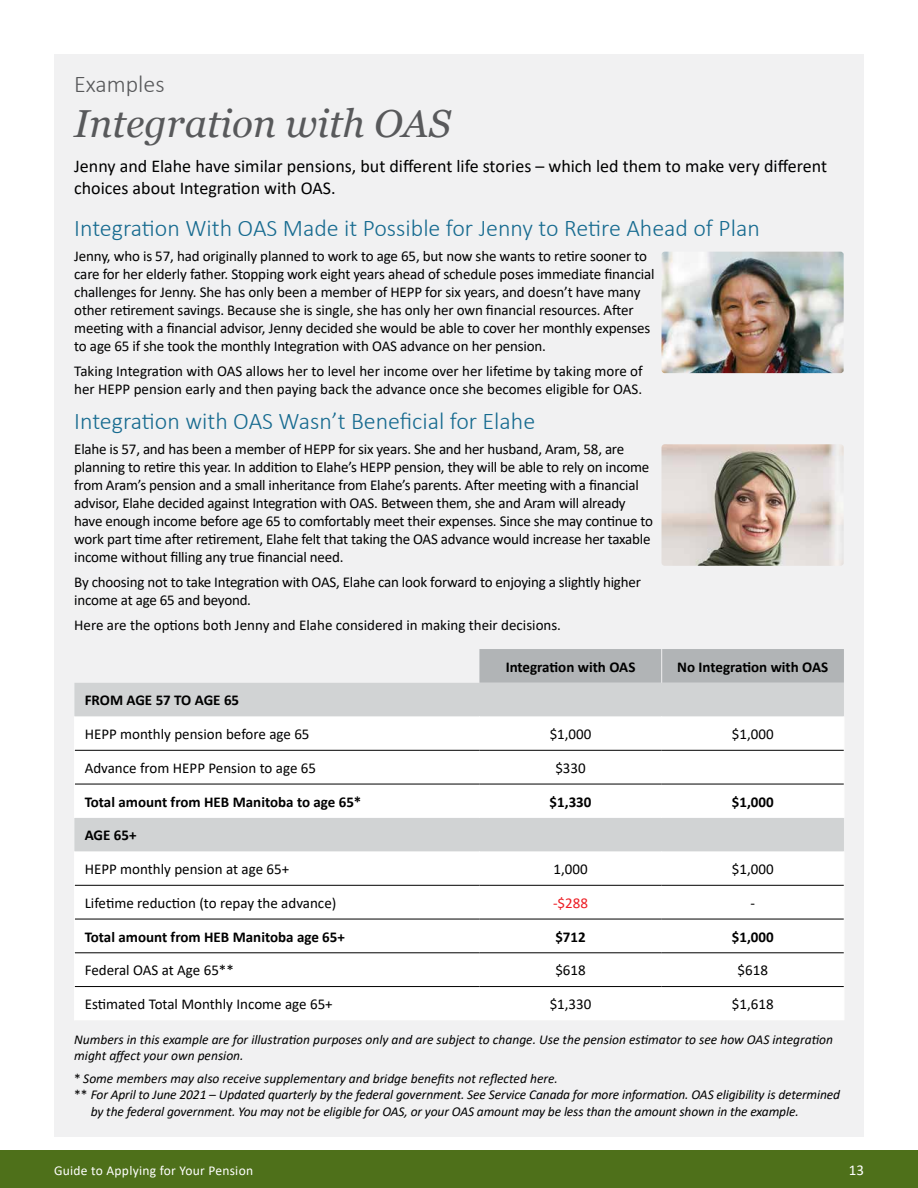
<style>
.page{position:relative;width:918px;height:1188px;background:#fff}
.page>*{position:absolute;margin:0;border:0;box-sizing:border-box;transform-origin:0 0}
.example_-_large_heading{font:italic 39px "Georgia";color:#58595b}
.example_-_small_heading{font:300 24px "Calibri";color:#176b90}
.example_-_small_heading-2{font:300 24px "Calibri";color:#58595b}
.copy{font:18px/21.6px "Calibri";color:#000}
.copy_10_pt{font:15px/18px "Calibri";letter-spacing:-.015em;color:#000}
.table_headers_-_left{font:15px "Calibri";color:#000}
.table_headers_-_left-2{font:700 15px "Calibri";color:#000}
.table_copy_-_centred{font:15px "Calibri";color:#000}
.table_headers{font:700 15px "Calibri";color:#000}
.table_copy_-_centred-2{font:700 15px "Calibri";color:#000}
.table_copy_-_centred-3{font:15px "Calibri";color:#ed1d24}
.t1{font:15px "Calibri";color:#fff}
.footnote_2{font:italic 13.5px/16.2px "Calibri";letter-spacing:-.01em;color:#000}
.footnotes{font:italic 13.5px/16.2px "Calibri";color:#000}
.footnote_1{font:italic 13.5px "Calibri";color:#000}
.t2{font:13.5px "Calibri";letter-spacing:.02em;color:#fff}
.s1{font-style:normal}
</style>
<div class="page">
<div style="left:0;top:1150px;width:918px;height:38px;background:#4e701a"></div>
<div style="left:54px;top:54px;width:810px;height:1082px;background:#f1f1f2"></div>
<div style="left:479px;top:649px;width:365px;height:34px;background:#b1b4b6"></div>
<div style="left:74px;top:683px;width:770px;height:33px;background:#d1d3d4"></div>
<svg style="left:74px;top:717px;width:770px;height:303px;fill:#fff"></svg>
<hr style="left:479px;top:885px;width:1px;height:34px;background:#fff">
<hr style="left:661px;top:885px;width:1px;height:34px;background:#fff">
<hr style="left:479px;top:919px;width:1px;height:34px;background:#fff">
<hr style="left:661px;top:919px;width:1px;height:34px;background:#fff">
<hr style="left:479px;top:953px;width:1px;height:33px;background:#fff">
<hr style="left:661px;top:953px;width:1px;height:33px;background:#fff">
<hr style="left:479px;top:717px;width:1px;height:33px;background:#fff">
<hr style="left:661px;top:717px;width:1px;height:33px;background:#fff">
<hr style="left:844px;top:717px;width:1px;height:33px;background:#fff">
<hr style="left:479px;top:750px;width:1px;height:34px;background:#fff">
<hr style="left:661px;top:750px;width:1px;height:34px;background:#fff">
<hr style="left:844px;top:750px;width:1px;height:34px;background:#fff">
<hr style="left:479px;top:784px;width:1px;height:34px;background:#fff">
<hr style="left:661px;top:784px;width:1px;height:34px;background:#fff">
<hr style="left:844px;top:784px;width:1px;height:34px;background:#fff">
<hr style="left:479px;top:852px;width:1px;height:33px;background:#fff">
<hr style="left:661px;top:852px;width:1px;height:33px;background:#fff">
<hr style="left:844px;top:852px;width:1px;height:33px;background:#fff">
<hr style="left:844px;top:885px;width:1px;height:34px;background:#fff">
<hr style="left:844px;top:919px;width:1px;height:34px;background:#fff">
<hr style="left:844px;top:953px;width:1px;height:34px;background:#fff">
<hr style="left:479px;top:987px;width:1px;height:33px;background:#fff">
<hr style="left:661px;top:987px;width:1px;height:33px;background:#fff">
<hr style="left:844px;top:987px;width:1px;height:33px;background:#fff">
<hr style="left:75px;top:885px;width:404px;height:1px;background:#000">
<hr style="left:479px;top:885px;width:183px;height:1px;background:#000">
<hr style="left:662px;top:885px;width:182px;height:1px;background:#000">
<hr style="left:75px;top:919px;width:404px;height:1px;background:#000">
<hr style="left:479px;top:919px;width:183px;height:1px;background:#000">
<hr style="left:662px;top:919px;width:182px;height:1px;background:#000">
<hr style="left:75px;top:953px;width:404px;height:1px;background:#000">
<hr style="left:479px;top:953px;width:183px;height:1px;background:#000">
<hr style="left:662px;top:953px;width:182px;height:1px;background:#000">
<hr style="left:75px;top:986px;width:404px;height:1px;background:#000">
<hr style="left:479px;top:986px;width:183px;height:1px;background:#000">
<hr style="left:662px;top:986px;width:182px;height:1px;background:#000">
<hr style="left:75px;top:750px;width:404px;height:1px;background:#000">
<hr style="left:479px;top:750px;width:183px;height:1px;background:#000">
<hr style="left:662px;top:750px;width:182px;height:1px;background:#000">
<hr style="left:75px;top:784px;width:404px;height:1px;background:#000">
<hr style="left:479px;top:784px;width:183px;height:1px;background:#000">
<hr style="left:662px;top:784px;width:182px;height:1px;background:#000">
<hr style="left:661px;top:649px;width:1px;height:34px;background:#f1f1f2">
<hr style="left:74px;top:717px;width:1px;height:33px;background:#fff">
<hr style="left:74px;top:750px;width:1px;height:34px;background:#fff">
<hr style="left:74px;top:784px;width:1px;height:34px;background:#fff">
<hr style="left:74px;top:852px;width:1px;height:33px;background:#fff">
<hr style="left:74px;top:885px;width:1px;height:34px;background:#fff">
<hr style="left:74px;top:919px;width:1px;height:34px;background:#fff">
<hr style="left:74px;top:953px;width:1px;height:34px;background:#fff">
<hr style="left:74px;top:987px;width:1px;height:33px;background:#fff">
<img style="left:662px;top:252px;width:182px;height:121px">
<img style="left:662px;top:444px;width:182px;height:122px">
<p class="example_-_small_heading-2" style="left:74px;top:69px;width:92px">Examples</p>
<p class="example_-_large_heading" style="left:74px;top:99px;width:378px">Integration with OAS</p>
<p class="copy" style="left:74px;top:155px;width:754px">Jenny and Elahe have similar pensions, but different life stories – which led them to make very different choices about Integration with OAS.</p>
<p class="example_-_small_heading" style="left:74px;top:213px;width:687px">Integration With OAS Made it Possible for Jenny to Retire Ahead of Plan</p>
<p class="copy_10_pt" style="left:74px;top:247px;width:582px">Jenny, who is 57, had originally planned to work to age 65, but now she wants to retire sooner to care for her elderly father. Stopping work eight years ahead of schedule poses immediate financial challenges for Jenny. She has only been a member of HEPP for six years, and doesn’t have many other retirement savings. Because she is single, she has only her own financial resources. After meeting with a financial advisor, Jenny decided she would be able to cover her monthly expenses to age 65 if she took the monthly Integration with OAS advance on her pension.</p>
<p class="copy_10_pt" style="left:74px;top:361px;width:570px">Taking Integration with OAS allows her to level her income over her lifetime by taking more of her HEPP pension early and then paying back the advance once she becomes eligible for OAS.</p>
<p class="example_-_small_heading" style="left:74px;top:406px;width:462px">Integration with OAS Wasn’t Beneficial for Elahe</p>
<p class="copy_10_pt" style="left:74px;top:440px;width:580px">Elahe is 57, and has been a member of HEPP for six years. She and her husband, Aram, 58, are planning to retire this year. In addition to Elahe’s HEPP pension, they will be able to rely on income from Aram’s pension and a small inheritance from Elahe’s parents. After meeting with a financial advisor, Elahe decided against Integration with OAS. Between them, she and Aram will already have enough income before age 65 to comfortably meet their expenses. Since she may continue to work part time after retirement, Elahe felt that taking the OAS advance would increase her taxable income without filling any true financial need.</p>
<p class="copy_10_pt" style="left:74px;top:572px;width:568px">By choosing not to take Integration with OAS, Elahe can look forward to enjoying a slightly higher income at age 65 and beyond.</p>
<p class="copy_10_pt" style="left:74px;top:615px;width:488px">Here are the options both Jenny and Elahe considered in making their decisions.</p>
<p class="table_headers" style="left:506px;top:656px;width:131px">Integration with OAS</p>
<p class="table_headers" style="left:677px;top:656px;width:153px">No Integration with OAS</p>
<p class="table_headers_-_left-2" style="left:85px;top:690px;width:156px">FROM AGE 57 TO AGE 65</p>
<p class="table_headers_-_left" style="left:85px;top:724px;width:226px">HEPP monthly pension before age 65</p>
<p class="table_copy_-_centred" style="left:550px;top:724px;width:43px">$1,000</p>
<p class="table_copy_-_centred" style="left:732px;top:724px;width:43px">$1,000</p>
<p class="table_headers_-_left" style="left:85px;top:757px;width:233px">Advance from HEPP Pension to age 65</p>
<p class="table_copy_-_centred" style="left:555px;top:757px;width:32px">$330</p>
<p class="table_headers_-_left-2" style="left:85px;top:791px;width:278px">Total amount from HEB Manitoba to age 65*</p>
<p class="table_copy_-_centred-2" style="left:550px;top:791px;width:43px">$1,330</p>
<p class="table_copy_-_centred-2" style="left:732px;top:791px;width:43px">$1,000</p>
<p class="table_headers_-_left-2" style="left:85px;top:825px;width:53px">AGE 65+</p>
<p class="table_headers_-_left" style="left:85px;top:859px;width:206px">HEPP monthly pension at age 65+</p>
<p class="table_copy_-_centred" style="left:553px;top:859px;width:36px">1,000</p>
<p class="table_copy_-_centred" style="left:732px;top:859px;width:43px">$1,000</p>
<p class="table_headers_-_left" style="left:85px;top:892px;width:253px">Lifetime reduction (to repay the advance)</p>
<p class="table_copy_-_centred-3" style="left:553px;top:892px;width:37px">-$288</p>
<p class="table_copy_-_centred" style="left:751px;top:892px;width:6px">-</p>
<p class="table_headers_-_left-2" style="left:85px;top:926px;width:262px">Total amount from HEB Manitoba age 65+</p>
<p class="table_copy_-_centred-2" style="left:555px;top:926px;width:32px">$712</p>
<p class="table_copy_-_centred-2" style="left:732px;top:926px;width:43px">$1,000</p>
<p class="table_headers_-_left" style="left:85px;top:960px;width:151px">Federal OAS at Age 65**</p>
<p class="table_copy_-_centred" style="left:555px;top:960px;width:32px">$618</p>
<p class="table_copy_-_centred" style="left:738px;top:960px;width:32px">$618</p>
<p class="table_headers_-_left" style="left:85px;top:994px;width:250px">Estimated Total Monthly Income age 65+</p>
<p class="table_copy_-_centred" style="left:550px;top:994px;width:43px">$1,330</p>
<p class="table_copy_-_centred" style="left:732px;top:994px;width:43px">$1,618</p>
<p class="footnotes" style="left:74px;top:1031px;width:760px">Numbers in this example are for illustration purposes only and are subject to change. Use the pension estimator to see how OAS integration might affect your own pension.</p>
<p class="footnote_1" style="left:74px;top:1069px;width:485px"><span class="s1">*</span> Some members may also receive supplementary and bridge benefits not reflected here.</p>
<p class="footnote_2" style="left:91px;top:1086px;width:751px;text-indent:-16px"><span class="s1">**</span> For April to June 2021 – Updated quarterly by the federal government. See Service Canada for more information. OAS eligibility is determined by the federal government. You may not be eligible for OAS, or your OAS amount may be less than the amount shown in the example.</p>
<p class="t2" style="left:54px;top:1161px;width:201px">Guide to Applying for Your Pension</p>
<p class="t1" style="left:849px;top:1159px;width:17px">13</p>
</div>
